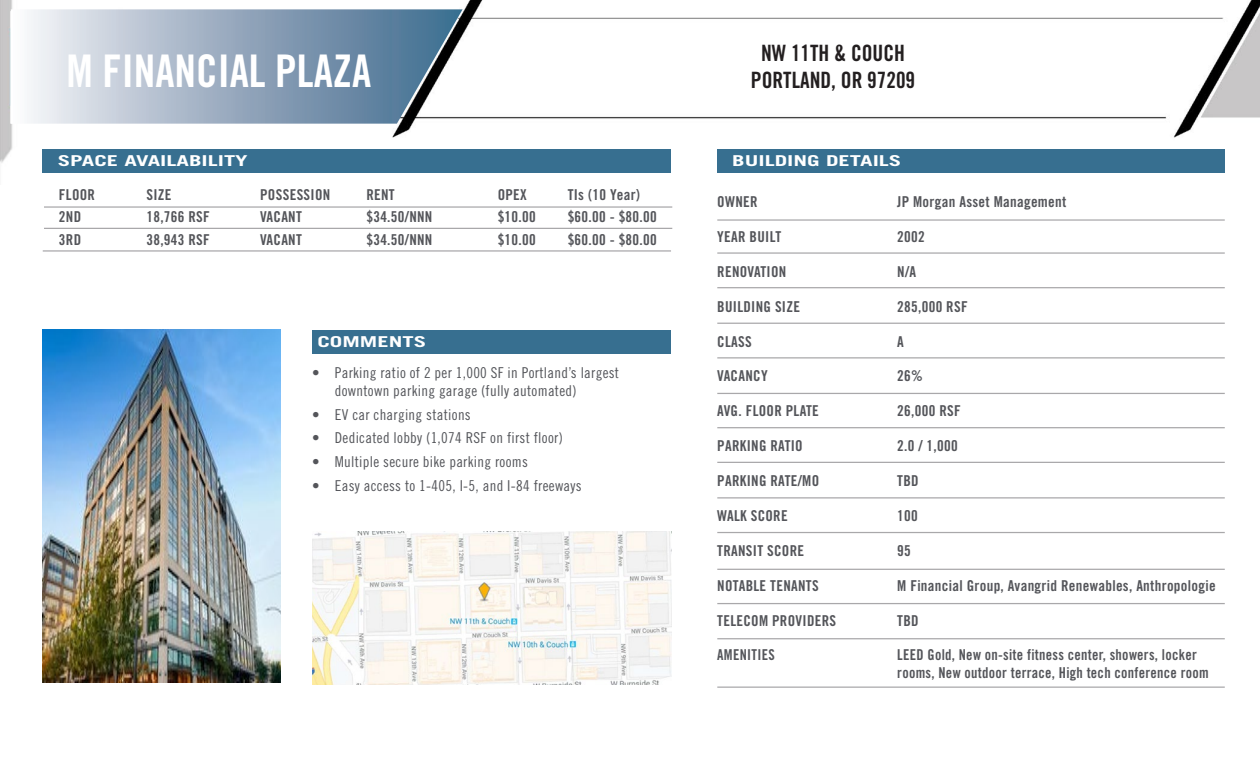
<style>
.page{position:relative;width:1260px;height:765px;background:#fff}
.page>*{position:absolute;margin:0;border:0;box-sizing:border-box;transform-origin:0 0}
.t1{font:45px "Trade Gothic LT Std Bd Cn 20";color:#fff;scale:.96 1}
.t2{font:22.5px/27px "Trade Gothic LT Std Bd Cn 20";color:#231f20;text-align:center;scale:.96 1}
.t3{font:15px "Trade Gothic LT Std Bd Cn 20";letter-spacing:.02em;color:#54555a}
.t4{font:15px/18px "Trade Gothic LT Std Cn 18";letter-spacing:.02em;color:#54555a}
.t5{font:15px/18px "Trade Gothic LT Std Bd Cn 20";letter-spacing:.02em;color:#54555a;scale:.96 1}
.t6{font:700 15px "Trade Gothic LT Std";color:#fff;scale:1.5 1}
</style>
<div class="page">
<img style="left:0;top:0;width:1260px;height:173px">
<div style="left:43px;top:149px;width:628px;height:24px;background:#376f90"></div>
<img style="left:43px;top:330px;width:237px;height:353px">
<div style="left:312px;top:330px;width:359px;height:24px;background:#376f90"></div>
<div style="left:717px;top:149px;width:508px;height:24px;background:#376f90"></div>
<img style="left:312px;top:532px;width:359px;height:152px">
<hr style="left:717px;top:219px;width:508px;height:2px;background:#a9a8aa">
<hr style="left:717px;top:252px;width:508px;height:2px;background:#a9a8aa">
<hr style="left:717px;top:287px;width:508px;height:1px;background:#a9a8aa">
<hr style="left:717px;top:323px;width:508px;height:1px;background:#a9a8aa">
<hr style="left:717px;top:357px;width:508px;height:1px;background:#a9a8aa">
<hr style="left:717px;top:687px;width:508px;height:1px;background:#a9a8aa">
<hr style="left:717px;top:393px;width:508px;height:1px;background:#a9a8aa">
<hr style="left:717px;top:427px;width:508px;height:1px;background:#a9a8aa">
<hr style="left:717px;top:462px;width:508px;height:1px;background:#a9a8aa">
<hr style="left:717px;top:497px;width:508px;height:2px;background:#a9a8aa">
<hr style="left:717px;top:532px;width:508px;height:1px;background:#a9a8aa">
<hr style="left:717px;top:569px;width:508px;height:1px;background:#a9a8aa">
<hr style="left:717px;top:603px;width:508px;height:1px;background:#a9a8aa">
<hr style="left:717px;top:638px;width:508px;height:1px;background:#a9a8aa">
<svg style="left:11px;top:9px;width:452px;height:115px;background:#a0b0c2"></svg>
<hr style="left:44px;top:206px;width:628px;height:2px;background:#a9a8aa">
<hr style="left:44px;top:228px;width:628px;height:1px;background:#a9a8aa">
<hr style="left:43px;top:250px;width:628px;height:2px;background:#a9a8aa">
<p class="t1" style="left:67px;top:43px;width:319px">M FINANCIAL PLAZA</p>
<p class="t2" style="left:751px;top:40px;width:173px">NW 11TH &amp; COUCH<br>PORTLAND, OR 97209</p>
<p class="t6" style="left:58px;top:151px;width:128px">SPACE AVAILABILITY</p>
<p class="t3" style="left:59px;top:185px;width:38px">FLOOR</p>
<p class="t3" style="left:146px;top:185px;width:27px">SIZE</p>
<p class="t3" style="left:260px;top:185px;width:72px">POSSESSION</p>
<p class="t3" style="left:366px;top:185px;width:30px">RENT</p>
<p class="t3" style="left:498px;top:185px;width:31px">OPEX</p>
<p class="t3" style="left:568px;top:185px;width:74px">TIs (10 Year)</p>
<p class="t3" style="left:59px;top:208px;width:24px">2ND</p>
<p class="t3" style="left:146px;top:208px;width:65px">18,766 RSF</p>
<p class="t3" style="left:260px;top:208px;width:43px">VACANT</p>
<p class="t3" style="left:366px;top:208px;width:67px">$34.50/NNN</p>
<p class="t3" style="left:498px;top:208px;width:40px">$10.00</p>
<p class="t3" style="left:568px;top:208px;width:91px">$60.00 - $80.00</p>
<p class="t3" style="left:59px;top:230px;width:24px">3RD</p>
<p class="t3" style="left:146px;top:230px;width:65px">38,943 RSF</p>
<p class="t3" style="left:260px;top:230px;width:43px">VACANT</p>
<p class="t3" style="left:366px;top:230px;width:67px">$34.50/NNN</p>
<p class="t3" style="left:498px;top:230px;width:40px">$10.00</p>
<p class="t3" style="left:568px;top:230px;width:91px">$60.00 - $80.00</p>
<p class="t6" style="left:317px;top:332px;width:74px">COMMENTS</p>
<p class="t4" style="left:335px;top:364px;width:286px;text-indent:-22px">• Parking ratio of 2 per 1,000 SF in Portland’s largest downtown parking garage (fully automated)</p>
<p class="t4" style="left:312px;top:405px;width:160px">• EV car charging stations</p>
<p class="t4" style="left:312px;top:429px;width:252px">• Dedicated lobby (1,074 RSF on first floor)</p>
<p class="t4" style="left:312px;top:452px;width:217px">• Multiple secure bike parking rooms</p>
<p class="t4" style="left:312px;top:476px;width:271px">• Easy access to 1-405, I-5, and I-84 freeways</p>
<p class="t6" style="left:732px;top:151px;width:114px">BUILDING DETAILS</p>
<p class="t3" style="left:717px;top:193px;width:42px">OWNER</p>
<p class="t3" style="left:897px;top:193px;width:171px">JP Morgan Asset Management</p>
<p class="t3" style="left:717px;top:227px;width:66px">YEAR BUILT</p>
<p class="t3" style="left:897px;top:227px;width:29px">2002</p>
<p class="t3" style="left:717px;top:262px;width:71px">RENOVATION</p>
<p class="t3" style="left:897px;top:262px;width:20px">N/A</p>
<p class="t3" style="left:717px;top:297px;width:84px">BUILDING SIZE</p>
<p class="t3" style="left:897px;top:297px;width:72px">285,000 RSF</p>
<p class="t3" style="left:717px;top:332px;width:36px">CLASS</p>
<p class="t3" style="left:897px;top:332px;width:8px">A</p>
<p class="t3" style="left:717px;top:367px;width:52px">VACANCY</p>
<p class="t3" style="left:897px;top:367px;width:27px">26%</p>
<p class="t3" style="left:717px;top:402px;width:103px">AVG. FLOOR PLATE</p>
<p class="t3" style="left:897px;top:402px;width:65px">26,000 RSF</p>
<p class="t3" style="left:717px;top:437px;width:87px">PARKING RATIO</p>
<p class="t3" style="left:897px;top:437px;width:62px">2.0 / 1,000</p>
<p class="t3" style="left:717px;top:472px;width:103px">PARKING RATE/MO</p>
<p class="t3" style="left:897px;top:472px;width:23px">TBD</p>
<p class="t3" style="left:717px;top:506px;width:72px">WALK SCORE</p>
<p class="t3" style="left:897px;top:506px;width:22px">100</p>
<p class="t3" style="left:717px;top:541px;width:88px">TRANSIT SCORE</p>
<p class="t3" style="left:897px;top:541px;width:15px">95</p>
<p class="t3" style="left:717px;top:576px;width:103px">NOTABLE TENANTS</p>
<p class="t3" style="left:897px;top:576px;width:320px">M Financial Group, Avangrid Renewables, Anthropologie</p>
<p class="t3" style="left:717px;top:611px;width:120px">TELECOM PROVIDERS</p>
<p class="t3" style="left:897px;top:611px;width:23px">TBD</p>
<p class="t5" style="left:717px;top:646px;width:61px">AMENITIES</p>
<p class="t5" style="left:897px;top:646px;width:326px">LEED Gold, New on-site fitness center, showers, locker rooms, New outdoor terrace, High tech conference room</p>
</div>
